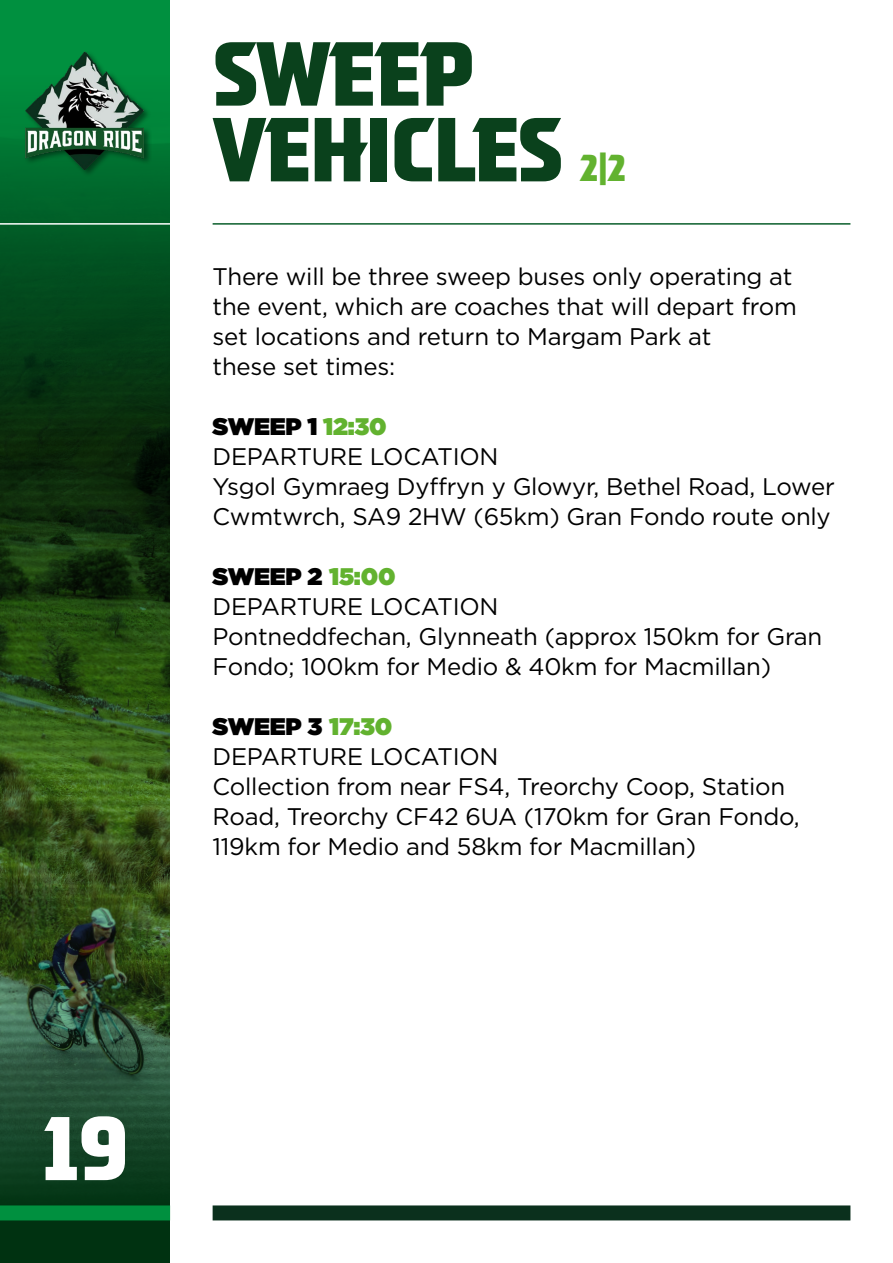
<style>
.page{position:relative;width:893px;height:1263px;background:#fff}
.page>*{position:absolute;margin:0;border:0;box-sizing:border-box;transform-origin:0 0}
.t1{font:800 90.6px/75.8px "WATAHA";letter-spacing:-.03em;color:#0a411c}
.t2{font:800 90.15px "WATAHA";color:#fff}
.t3{font:800 37.5px "WATAHA";color:#62b22f}
.t4{font:24px/30px "Gotham";letter-spacing:-.01em;color:#000}
.s1{font-weight:900}
.s2{font-weight:900;color:#62b22f}
</style>
<div class="page">
<svg style="left:0;top:491px;width:170px;height:492px;background:#294815"></svg>
<svg style="left:0;top:0;width:170px;height:491px;background:#03501f"></svg>
<svg style="left:0;top:983px;width:170px;height:280px;background:#1c482c"></svg>
<hr style="left:213px;top:223px;width:637px;height:2px;background:#0a5e2b">
<div style="left:213px;top:1205px;width:637px;height:15px;background:#0b301d"></div>
<div style="left:24px;top:51px;width:128px;height:127px;background:#000;opacity:.45"></div>
<img style="left:26px;top:52px;width:118px;height:117px">
<hr style="left:0;top:223px;width:193px;height:2px;background:#fff">
<div style="left:0;top:1205px;width:170px;height:15px;background:#00903f"></div>
<h1 class="t1" style="left:213px;top:36px;width:352px">SWEEP<br>VEHICLES</h1>
<h3 class="t3" style="left:580px;top:146px;width:48px">2|2</h3>
<p class="t4" style="left:213px;top:261px;width:586px">There will be three sweep buses only operating at the event, which are coaches that will depart from set locations and return to Margam Park at<br>these set times:</p>
<p class="t4" style="left:213px;top:411px;width:624px"><span class="s1">SWEEP 1</span> <span class="s2">12:30<br></span>DEPARTURE LOCATION<br>Ysgol Gymraeg Dyffryn y Glowyr, Bethel Road, Lower<br>Cwmtwrch, SA9 2HW (65km) Gran Fondo route only</p>
<p class="t4" style="left:213px;top:561px;width:611px"><span class="s1">SWEEP 2</span> <span class="s2">15:00<br></span>DEPARTURE LOCATION<br>Pontneddfechan, Glynneath (approx 150km for Gran<br>Fondo; 100km for Medio &amp; 40km for Macmillan)</p>
<p class="t4" style="left:213px;top:711px;width:589px"><span class="s1">SWEEP 3</span> <span class="s2">17:30<br></span>DEPARTURE LOCATION<br>Collection from near FS4, Treorchy Coop, Station Road, Treorchy CF42 6UA (170km for Gran Fondo, 119km for Medio and 58km for Macmillan)</p>
<h2 class="t2" style="left:41px;top:1094px;width:90px">19</h2>
</div>
